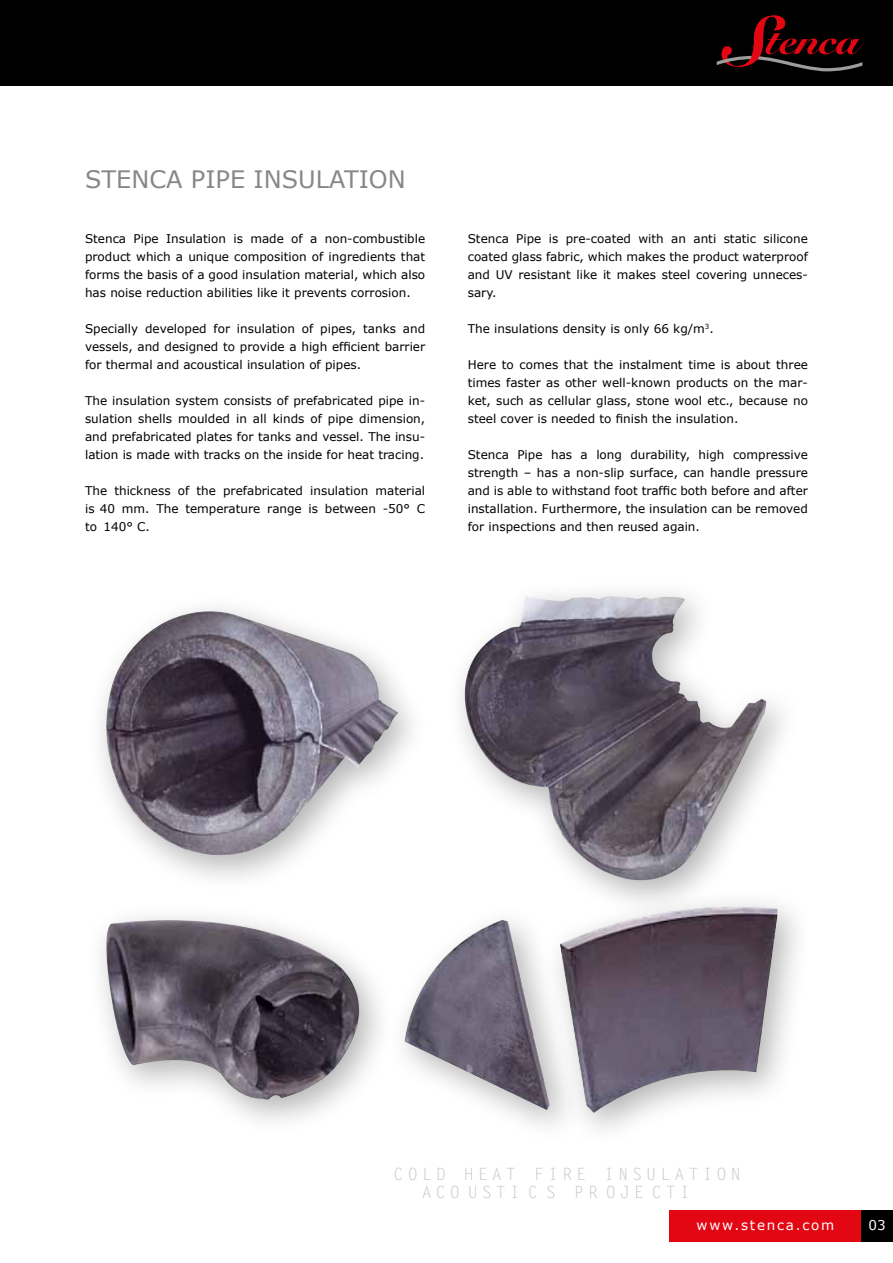
<style>
.page{position:relative;width:893px;height:1263px;background:#fff}
.page>*{position:absolute;margin:0;border:0;box-sizing:border-box;transform-origin:0 0}
.t1{font:24px "Verdana";color:#878787}
.t2{font:16.95px/18.6px "Letter Gothic Std";letter-spacing:.23em;color:#c6c6c6;text-align:center}
.t3{font:13.5px "Verdana";letter-spacing:.13em;color:#fff}
.t4{font:12px/18px "Verdana";color:#000;text-align:justify}
</style>
<div class="page">
<div style="left:0;top:0;width:893px;height:85px;background:#000"></div>
<img style="left:465px;top:595px;width:301px;height:287px">
<div style="left:87px;top:593px;width:344px;height:300px;background:#000;opacity:.3"></div>
<img style="left:105px;top:611px;width:294px;height:246px">
<div style="left:87px;top:901px;width:308px;height:235px;background:#000;opacity:.3"></div>
<img style="left:105px;top:920px;width:256px;height:181px">
<div style="left:386px;top:903px;width:199px;height:242px;background:#fff"></div>
<img style="left:405px;top:920px;width:136px;height:190px">
<div style="left:541px;top:888px;width:272px;height:260px;background:#000;opacity:.3"></div>
<img style="left:560px;top:907px;width:217px;height:206px">
<div style="left:861px;top:1210px;width:32px;height:32px;background:#000"></div>
<div style="left:670px;top:1210px;width:191px;height:32px;background:#e30613"></div>
<svg style="left:717px;top:16px;width:147px;height:55px"></svg>
<h1 class="t1" style="left:85px;top:163px;width:34px">Stenca</h1>
<h1 class="t1" style="left:191px;top:163px;width:28px">Pipe</h1>
<h1 class="t1" style="left:254px;top:163px;width:78px">Insulation</h1>
<p class="t4" style="left:85px;top:230px;width:342px">Stenca Pipe Insulation is made of a non-combustible product which a unique composition of ingredients that forms the basis of a good insulation material, which also has noise reduction abilities like it prevents corrosion.</p>
<p class="t4" style="left:85px;top:320px;width:342px">Specially developed for insulation of pipes, tanks and vessels, and designed to provide a high efficient barrier for thermal and acoustical insulation of pipes.</p>
<p class="t4" style="left:85px;top:392px;width:342px">The insulation system consists of prefabricated pipe in&shy;sulation shells moulded in all kinds of pipe dimension, and prefabricated plates for tanks and vessel. The insu&shy;lation is made with tracks on the inside for heat tracing.</p>
<p class="t4" style="left:85px;top:482px;width:342px">The thickness of the prefabricated insulation material is 40 mm. The temperature range is between -50° C to 140° C.</p>
<p class="t4" style="left:468px;top:230px;width:342px">Stenca Pipe is pre-coated with an anti static silicone coated glass fabric, which makes the product waterproof and UV resistant like it makes steel covering unneces&shy;sary.</p>
<p class="t4" style="left:468px;top:320px;width:247px">The insulations density is only 66 kg/m<sup>3</sup>.</p>
<p class="t4" style="left:468px;top:356px;width:342px">Here to comes that the instalment time is about three times faster as other well-known products on the mar&shy;ket, such as cellular glass, stone wool etc., because no steel cover is needed to finish the insulation.</p>
<p class="t4" style="left:468px;top:446px;width:342px">Stenca Pipe has a long durability, high compressive strength – has a non-slip surface, can handle pressure and is able to withstand foot traffic both before and after installation. Furthermore, the insulation can be removed for inspections and then reused again.</p>
<h2 class="t2" style="left:394px;top:1165px;width:335px">COLD HEAT FIRE I NSUL ATION<br>ACO USTI C S PR OJE CTI</h2>
<p class="t3" style="left:696px;top:1215px;width:139px">www.stenca.com</p>
<p class="t3" style="left:868px;top:1215px;width:19px">03</p>
</div>
